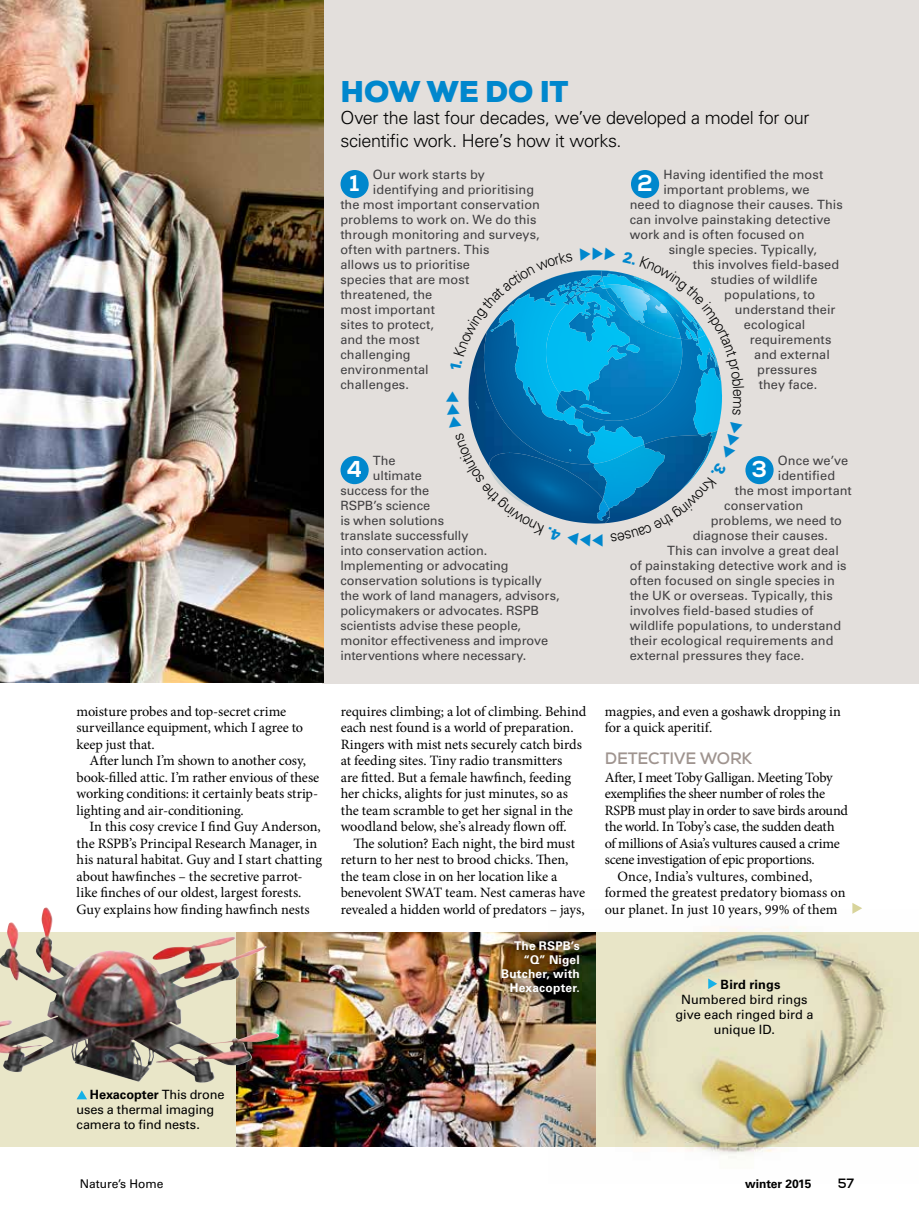
<style>
.page{position:relative;width:919px;height:1217px;background:#fff}
.page>*{position:absolute;margin:0;border:0;box-sizing:border-box;transform-origin:0 0}
.t1{font:900 30px "Nexa";letter-spacing:-.005em;color:#0087cd}
.t2{font:800 22.95px "Nexa";color:#fff}
.t3{font:300 18px/22.5px "Univers LT Std";letter-spacing:-.02em;color:#000}
.t4{font:700 16.5px "Nexa";letter-spacing:-.02em;color:#9f948f}
.t5{font:14.25px/16.5px "Minion Pro";letter-spacing:-.005em;color:#000}
.t6{font:14.25px "Minion Pro";letter-spacing:-.03em;color:#000}
.t7{font:700 13.5px "Nexa";color:#000}
.t8{font:12.75px "Univers LT Std";letter-spacing:.005em;color:#414042}
.t9{font:12.75px/15px "Univers LT Std";color:#000;text-align:center}
.t10{font:700 12.75px "Univers LT Std";letter-spacing:.015em;color:#000}
.t11{font:700 12px/14.2px "Univers LT Std";letter-spacing:.015em;color:#fff;text-align:right}
.t12{font:12px "Univers LT Std";color:#000}
.t13{font:700 12px "Univers LT Std";color:#000}
.s1{font-weight:700}
</style>
<div class="page">
<div style="left:322px;top:0;width:596px;height:683px;background:#e3dfdc"></div>
<img style="left:0;top:931px;width:236px;height:214px">
<img style="left:548px;top:913px;width:370px;height:245px">
<img style="left:0;top:0;width:323px;height:682px">
<svg style="left:708px;top:978px;width:9px;height:10px"></svg>
<svg style="left:852px;top:903px;width:10px;height:10px"></svg>
<div style="left:340px;top:170px;width:28px;height:28px;background:#0087cd;border-radius:50%"></div>
<div style="left:340px;top:456px;width:28px;height:28px;background:#0087cd;border-radius:50%"></div>
<div style="left:745px;top:456px;width:28px;height:28px;background:#0087cd;border-radius:50%"></div>
<div style="left:631px;top:170px;width:28px;height:28px;background:#0087cd;border-radius:50%"></div>
<img style="left:236px;top:931px;width:359px;height:214px">
<img style="left:42px;top:907px;width:4px;height:20px">
<svg style="left:77px;top:1090px;width:10px;height:8px"></svg>
<div style="left:492px;top:930px;width:96px;height:72px;background:#000;opacity:.98"></div>
<svg style="left:468px;top:270px;width:254px;height:254px"></svg>
<h1 class="t1" style="left:340px;top:72px;width:229px">HOW WE DO IT</h1>
<h3 class="t3" style="left:340px;top:107px;width:470px">Over the last four decades, we’ve developed a model for our scientific work. Here’s how it works.</h3>
<p class="t8" style="left:373px;top:167px;width:113px">Our work starts by</p>
<p class="t8" style="left:373px;top:182px;width:163px">identifying and prioritising</p>
<p class="t8" style="left:340px;top:197px;width:201px">the most important conservation</p>
<p class="t8" style="left:340px;top:212px;width:197px">problems to work on. We do this</p>
<p class="t8" style="left:340px;top:227px;width:201px">through monitoring and surveys,</p>
<p class="t8" style="left:340px;top:242px;width:151px">often with partners. This</p>
<p class="t8" style="left:340px;top:257px;width:131px">allows us to prioritise</p>
<p class="t8" style="left:340px;top:272px;width:130px">species that are most</p>
<p class="t8" style="left:340px;top:287px;width:93px">threatened, the</p>
<p class="t8" style="left:340px;top:302px;width:96px">most important</p>
<p class="t8" style="left:340px;top:317px;width:95px">sites to protect,</p>
<p class="t8" style="left:340px;top:332px;width:81px">and the most</p>
<p class="t8" style="left:340px;top:347px;width:72px">challenging</p>
<p class="t8" style="left:340px;top:362px;width:90px">environmental</p>
<p class="t8" style="left:340px;top:377px;width:70px">challenges.</p>
<h2 class="t2" style="left:349px;top:169px;width:12px">1</h2>
<p class="t8" style="left:663px;top:167px;width:161px">Having identified the most</p>
<p class="t8" style="left:663px;top:182px;width:148px">important problems, we</p>
<p class="t8" style="left:629px;top:197px;width:215px">need to diagnose their causes. This</p>
<p class="t8" style="left:629px;top:212px;width:202px">can involve painstaking detective</p>
<p class="t8" style="left:629px;top:227px;width:176px">work and is often focused on</p>
<p class="t8" style="left:668px;top:242px;width:150px">single species. Typically,</p>
<p class="t8" style="left:692px;top:257px;width:148px">this involves field-based</p>
<p class="t8" style="left:710px;top:272px;width:108px">studies of wildlife</p>
<p class="t8" style="left:724px;top:287px;width:92px">populations, to</p>
<p class="t8" style="left:734px;top:302px;width:102px">understand their</p>
<p class="t8" style="left:743px;top:317px;width:63px">ecological</p>
<p class="t8" style="left:749px;top:332px;width:83px">requirements</p>
<p class="t8" style="left:754px;top:347px;width:77px">and external</p>
<p class="t8" style="left:757px;top:362px;width:61px">pressures</p>
<p class="t8" style="left:758px;top:377px;width:60px">they face.</p>
<h2 class="t2" style="left:637px;top:169px;width:17px">2</h2>
<p class="t5" style="left:77px;top:702px;width:228px">moisture probes and top-secret crime surveillance equipment, which I agree to keep just that.</p>
<p class="t5" style="left:77px;top:752px;width:244px;text-indent:13px">After lunch I’m shown to another cosy, book-filled attic. I’m rather envious of these working conditions: it certainly beats strip&shy;lighting and air-conditioning.</p>
<p class="t5" style="left:77px;top:818px;width:247px;text-indent:13px">In this cosy crevice I find Guy Anderson, the RSPB’s Principal Research Manager, in his natural habitat. Guy and I start chatting about hawfinches – the secretive parrot&shy;like finches of our oldest, largest forests.<br>Guy explains how finding hawfinch nests</p>
<p class="t8" style="left:777px;top:453px;width:72px">Once we’ve</p>
<p class="t8" style="left:777px;top:468px;width:59px">identified</p>
<p class="t8" style="left:734px;top:483px;width:119px">the most important</p>
<p class="t8" style="left:724px;top:498px;width:81px">conservation</p>
<p class="t8" style="left:710px;top:513px;width:133px">problems, we need to</p>
<p class="t8" style="left:692px;top:528px;width:137px">diagnose their causes.</p>
<p class="t8" style="left:667px;top:543px;width:173px">This can involve a great deal</p>
<p class="t8" style="left:629px;top:558px;width:218px">of painstaking detective work and is</p>
<p class="t8" style="left:629px;top:573px;width:207px">often focused on single species in</p>
<p class="t8" style="left:629px;top:588px;width:205px">the UK or overseas. Typically, this</p>
<p class="t8" style="left:629px;top:603px;width:185px">involves field-based studies of</p>
<p class="t8" style="left:629px;top:618px;width:213px">wildlife populations, to understand</p>
<p class="t8" style="left:629px;top:633px;width:205px">their ecological requirements and</p>
<p class="t8" style="left:629px;top:648px;width:176px">external pressures they face.</p>
<p class="t8" style="left:373px;top:453px;width:24px">The</p>
<p class="t8" style="left:373px;top:468px;width:50px">ultimate</p>
<p class="t8" style="left:340px;top:483px;width:90px">success for the</p>
<p class="t8" style="left:340px;top:498px;width:91px">RSPB’s science</p>
<p class="t8" style="left:340px;top:513px;width:105px">is when solutions</p>
<p class="t8" style="left:340px;top:528px;width:130px">translate successfully</p>
<p class="t8" style="left:340px;top:543px;width:148px">into conservation action.</p>
<p class="t8" style="left:340px;top:558px;width:170px">Implementing or advocating</p>
<p class="t8" style="left:340px;top:573px;width:203px">conservation solutions is typically</p>
<p class="t8" style="left:340px;top:588px;width:221px">the work of land managers, advisors,</p>
<p class="t8" style="left:340px;top:603px;width:200px">policymakers or advocates. RSPB</p>
<p class="t8" style="left:340px;top:618px;width:182px">scientists advise these people,</p>
<p class="t8" style="left:340px;top:633px;width:209px">monitor effectiveness and improve</p>
<p class="t8" style="left:340px;top:648px;width:187px">interventions where necessary.</p>
<h2 class="t2" style="left:347px;top:455px;width:17px">4</h2>
<h2 class="t2" style="left:751px;top:455px;width:17px">3</h2>
<p class="t5" style="left:340px;top:702px;width:247px">requires climbing; a lot of climbing. Behind each nest found is a world of preparation.<br>Ringers with mist nets securely catch birds at feeding sites. Tiny radio transmitters<br>are fitted. But a female hawfinch, feeding her chicks, alights for just minutes, so as the team scramble to get her signal in the woodland below, she’s already flown off.</p>
<p class="t5" style="left:340px;top:834px;width:246px;text-indent:13px">The solution? Each night, the bird must return to her nest to brood chicks. Then, the team close in on her location like a benevolent SWAT team. Nest cameras have revealed a hidden world of predators – jays,</p>
<p class="t11" style="left:501px;top:938px;width:80px">The RSPB’s “Q” Nigel<br>Butcher, with<br>Hexacopter.</p>
<p class="t5" style="left:604px;top:702px;width:238px">magpies, and even a goshawk dropping in for a quick aperitif.</p>
<p class="t4" style="left:605px;top:747px;width:149px">DETECTIVE WORK</p>
<p class="t5" style="left:604px;top:768px;width:229px">After, I meet Toby Galligan. Meeting Toby</p>
<p class="t6" style="left:604px;top:783px;width:222px">exemplifies the sheer number of roles the</p>
<p class="t6" style="left:604px;top:800px;width:244px">RSPB must play in order to save birds around</p>
<p class="t6" style="left:604px;top:816px;width:231px">the world. In Toby’s case, the sudden death</p>
<p class="t5" style="left:604px;top:834px;width:236px">of millions of Asia’s vultures caused a crime</p>
<p class="t6" style="left:604px;top:849px;width:211px">scene investigation of epic proportions.</p>
<p class="t5" style="left:617px;top:867px;width:196px">Once, India’s vultures, combined,</p>
<p class="t5" style="left:604px;top:884px;width:242px">formed the greatest predatory biomass on</p>
<p class="t5" style="left:604px;top:900px;width:234px">our planet. In just 10 years, 99% of them</p>
<p class="t10" style="left:720px;top:976px;width:61px">Bird rings</p>
<p class="t9" style="left:675px;top:991px;width:139px">Numbered bird rings give each ringed bird a unique ID.</p>
<p class="t9" style="left:77px;top:1087px;width:149px;text-align:left;text-indent:13px"><span class="s1">Hexacopter</span> This drone uses a thermal imaging camera to find nests.</p>
<p class="t12" style="left:80px;top:1176px;width:85px">Nature’s Home</p>
<p class="t13" style="left:745px;top:1176px;width:68px">winter 2015</p>
<p class="t7" style="left:837px;top:1174px;width:18px">57</p>
</div>
